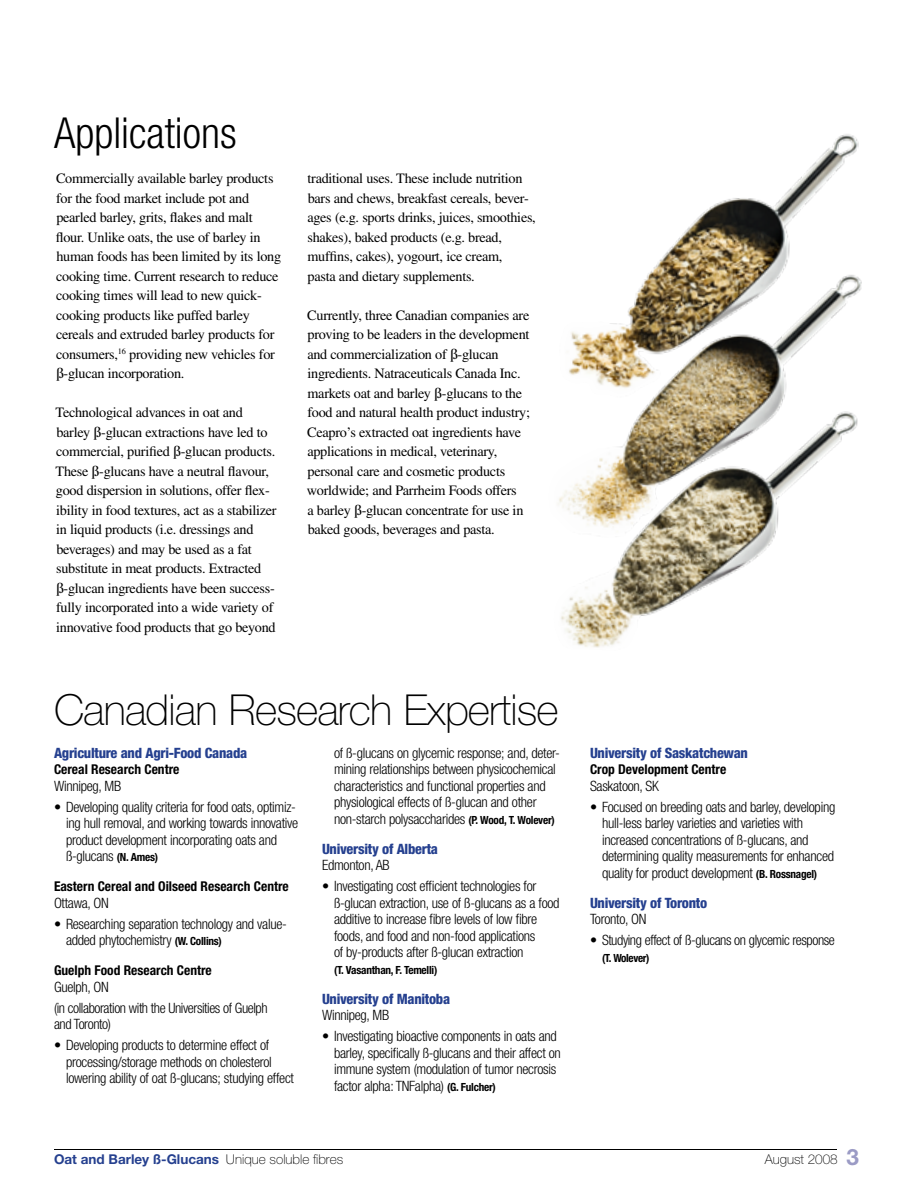
<style>
.page{position:relative;width:918px;height:1188px;background:#fff}
.page>*{position:absolute;margin:0;border:0;box-sizing:border-box;transform-origin:0 0}
.Sidebar_close{font:100 42.75px "Helvetica Neue LT Std";letter-spacing:-.02em;color:#000}
.Eng_Heads_Cond{font:300 condensed 42.75px "Helvetica Neue LT Std";color:#000}
.t1{font:700 22.5px "Helvetica Neue LT Std";color:#9b9bc5}
.Eng_Body_Text{font:14.25px/19.5px "Times LT Std";letter-spacing:-.02em;color:#000}
.Eng_Research_Bulle{font:300 condensed 14.25px/16.5px "Helvetica Neue LT Std";letter-spacing:-.02em;color:#000}
.Eng_Research_Head{font:800 condensed 14.25px "Helvetica Neue LT Std";letter-spacing:-.02em;color:#25408f}
.Eng_Research_Locat{font:300 condensed 14.25px "Helvetica Neue LT Std";letter-spacing:-.02em;color:#000}
.Eng_Research_text{font:300 condensed 14.25px/16.5px "Helvetica Neue LT Std";letter-spacing:-.03em;color:#000}
.Chart_Sub_Head{font:700 condensed 13.5px "Helvetica Neue LT Std";color:#000}
.t2{font:700 13.5px "Helvetica Neue LT Std";color:#25408f}
.t3{font:100 13.5px "Helvetica Neue LT Std";color:#000}
.Eng_Research_Bulle-2{font:700 condensed 11.25px "Helvetica Neue LT Std";letter-spacing:-.02em;color:#000}
.s1{font-family:"Times LT Std Phonetic"}
.s2{font-weight:700;font-size:11.25px}
.s3{font-weight:100;color:#000}
</style>
<div class="page">
<hr style="left:54px;top:1149px;width:783px;height:1px;background:#000">
<img style="left:558px;top:134px;width:304px;height:514px">
<p class="Eng_Heads_Cond" style="left:54px;top:109px;width:184px">Applications</p>
<p class="Eng_Body_Text" style="left:56px;top:169px;width:227px">Commercially available barley products for the food market include pot and pearled barley, grits, flakes and malt flour. Unlike oats, the use of barley in human foods has been limited by its long cooking time. Current research to reduce cooking times will lead to new quick&shy;cooking products like puffed barley cereals and extruded barley products for consumers,<sup>16</sup> providing new vehicles for <span class="s1">β</span>‑glucan incorporation.</p>
<p class="Eng_Body_Text" style="left:56px;top:403px;width:223px">Technological advances in oat and barley <span class="s1">β</span>‑glucan extractions have led to commercial, purified <span class="s1">β</span>‑glucan products.<br>These <span class="s1">β</span>‑glucans have a neutral flavour, good dispersion in solutions, offer flex&shy;ibility in food textures, act as a stabilizer in liquid products (i.e. dressings and beverages) and may be used as a fat substitute in meat products. Extracted <span class="s1">β</span>‑glucan ingredients have been success&shy;fully incorporated into a wide variety of innovative food products that go beyond</p>
<p class="Eng_Body_Text" style="left:307px;top:169px;width:230px">traditional uses. These include nutrition bars and chews, breakfast cereals, bever&shy;ages (e.g. sports drinks, juices, smoothies, shakes), baked products (e.g. bread, muffins, cakes), yogourt, ice cream,<br>pasta and dietary supplements.</p>
<p class="Eng_Body_Text" style="left:307px;top:305px;width:225px">Currently, three Canadian companies are proving to be leaders in the development and commercialization of <span class="s1">β</span>‑glucan ingredients. Natraceuticals Canada Inc. markets oat and barley <span class="s1">β</span>‑glucans to the food and natural health product industry; Ceapro’s extracted oat ingredients have applications in medical, veterinary, personal care and cosmetic products worldwide; and Parrheim Foods offers<br>a barley <span class="s1">β</span>‑glucan concentrate for use in baked goods, beverages and pasta.</p>
<p class="Sidebar_close" style="left:54px;top:685px;width:506px">Canadian Research Expertise</p>
<p class="Eng_Research_Head" style="left:54px;top:744px;width:195px">Agriculture and Agri-Food Canada</p>
<p class="Chart_Sub_Head" style="left:54px;top:761px;width:127px">Cereal Research Centre</p>
<p class="Eng_Research_Locat" style="left:54px;top:778px;width:69px">Winnipeg, MB</p>
<p class="Eng_Research_Bulle" style="left:66px;top:798px;width:234px;text-indent:-12px">• Developing quality criteria for food oats, optimiz&shy;ing hull removal, and working towards innovative product development incorporating oats and ß‑glucans <span class="s2">(N. Ames)</span></p>
<p class="Chart_Sub_Head" style="left:54px;top:878px;width:236px">Eastern Cereal and Oilseed Research Centre</p>
<p class="Eng_Research_Locat" style="left:54px;top:895px;width:56px">Ottawa, ON</p>
<p class="Eng_Research_Bulle" style="left:66px;top:915px;width:223px;text-indent:-12px">• Researching separation technology and value&shy;added phytochemistry <span class="s2">(W. Collins)</span></p>
<p class="Chart_Sub_Head" style="left:54px;top:962px;width:159px">Guelph Food Research Centre</p>
<p class="Eng_Research_Locat" style="left:54px;top:979px;width:56px">Guelph, ON</p>
<p class="Eng_Research_text" style="left:54px;top:999px;width:215px">(in collaboration with the Universities of Guelph and Toronto)</p>
<p class="Eng_Research_Bulle" style="left:66px;top:1037px;width:230px;text-indent:-12px">• Developing products to determine effect of processing/storage methods on cholesterol lowering ability of oat ß‑glucans; studying effect</p>
<p class="Eng_Research_Bulle" style="left:334px;top:744px;width:228px">of ß‑glucans on glycemic response; and, deter&shy;mining relationships between physicochemical characteristics and functional properties and physiological effects of ß‑glucan and other non-starch polysaccharides <span class="s2">(P. Wood, T. Wolever)</span></p>
<p class="Eng_Research_Head" style="left:322px;top:840px;width:118px">University of Alberta</p>
<p class="Eng_Research_Locat" style="left:322px;top:857px;width:69px">Edmonton, AB</p>
<p class="Eng_Research_Bulle" style="left:334px;top:878px;width:227px;text-indent:-12px">• Investigating cost efficient technologies for ß‑glucan extraction, use of ß‑glucans as a food additive to increase fibre levels of low fibre foods, and food and non-food applications<br>of by-products after ß‑glucan extraction</p>
<p class="Eng_Research_Bulle-2" style="left:334px;top:963px;width:105px">(T. Vasanthan, F. Temelli)</p>
<p class="Eng_Research_Head" style="left:322px;top:990px;width:130px">University of Manitoba</p>
<p class="Eng_Research_Locat" style="left:322px;top:1007px;width:69px">Winnipeg, MB</p>
<p class="Eng_Research_Bulle" style="left:334px;top:1028px;width:228px;text-indent:-12px">• Investigating bioactive components in oats and barley, specifically ß‑glucans and their affect on immune system (modulation of tumor necrosis factor alpha: TNFalpha) <span class="s2">(G. Fulcher)</span></p>
<p class="Eng_Research_Head" style="left:590px;top:744px;width:160px">University of Saskatchewan</p>
<p class="Chart_Sub_Head" style="left:590px;top:761px;width:138px">Crop Development Centre</p>
<p class="Eng_Research_Locat" style="left:590px;top:778px;width:70px">Saskatoon, SK</p>
<p class="Eng_Research_Bulle" style="left:602px;top:798px;width:235px;text-indent:-12px">• Focused on breeding oats and barley, developing hull-less barley varieties and varieties with increased concentrations of ß‑glucans, and determining quality measurements for enhanced quality for product development <span class="s2">(B. Rossnagel)</span></p>
<p class="Eng_Research_Head" style="left:590px;top:894px;width:119px">University of Toronto</p>
<p class="Eng_Research_Locat" style="left:590px;top:911px;width:58px">Toronto, ON</p>
<p class="Eng_Research_Bulle" style="left:590px;top:932px;width:246px">• Studying effect of ß‑glucans on glycemic response</p>
<p class="Eng_Research_Bulle-2" style="left:602px;top:951px;width:49px">(T. Wolever)</p>
<p class="t2" style="left:54px;top:1151px;width:291px">Oat and Barley ß‑Glucans <span class="s3">Unique soluble fibres</span></p>
<p class="t3" style="left:765px;top:1152px;width:75px">August 2008</p>
<p class="t1" style="left:846px;top:1143px;width:14px">3</p>
</div>
